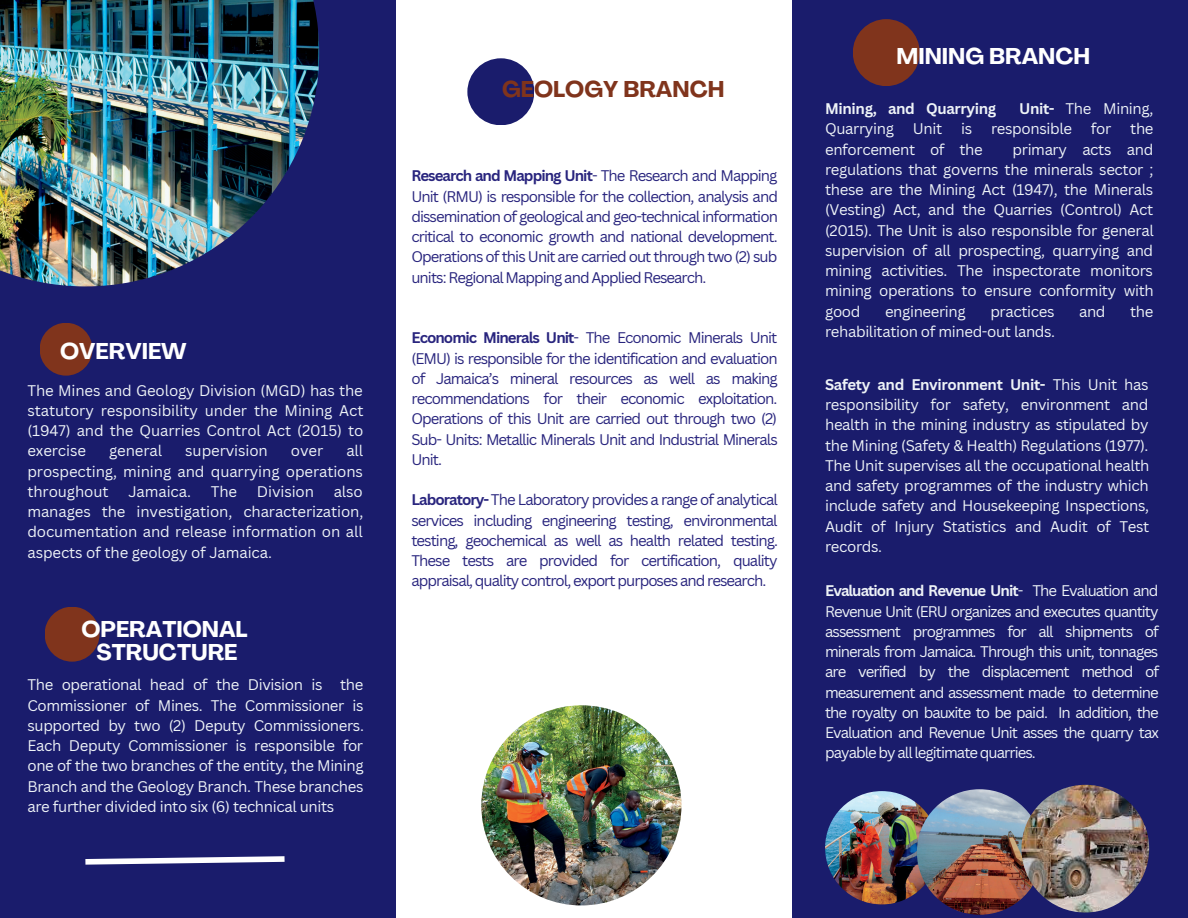
<style>
.page{position:relative;width:1188px;height:918px;background:#1a1c6c}
.page>*{position:absolute;margin:0;border:0;box-sizing:border-box;transform-origin:0 0}
.t1{font:700 22.5px "Agrandir";color:#fff}
.t2{font:700 22.5px "Agrandir";color:#80341c}
.t3{font:15px/20.2px "Canva Sans";letter-spacing:-.025em;color:#eef3f7;text-align:justify}
.t4{font:15px/20.2px "Canva Sans";letter-spacing:-.065em;color:#29257e;text-align:justify}
.t5{font:700 15px "Canva Sans";letter-spacing:-.025em;color:#eef3f7}
.s1{font-weight:700}
</style>
<div class="page">
<img style="left:825px;top:791px;width:113px;height:113px;border-radius:50%">
<div style="left:396px;top:0;width:396px;height:918px;background:#fff"></div>
<img style="left:0;top:0;width:319px;height:286px">
<div style="left:40px;top:323px;width:52px;height:53px;background:#80341c;border-radius:50%"></div>
<div style="left:45px;top:607px;width:55px;height:55px;background:#80341c;border-radius:50%"></div>
<div style="left:467px;top:58px;width:67px;height:67px;background:#1a1c6c;border-radius:50%"></div>
<svg style="left:85px;top:856px;width:200px;height:9px"></svg>
<div style="left:853px;top:19px;width:67px;height:67px;background:#80341c;border-radius:50%"></div>
<img style="left:481px;top:705px;width:200px;height:200px;border-radius:50%">
<img style="left:917px;top:789px;width:125px;height:126px;border-radius:50%">
<img style="left:1021px;top:785px;width:128px;height:128px;border-radius:50%">
<p class="t1" style="left:60px;top:342px;width:128px">OVERVIEW</p>
<p class="t3" style="left:27px;top:380px;width:338px">The Mines and Geology Division (MGD) has the statutory responsibility under the Mining Act (1947) and the Quarries Control Act (2015) to exercise</p>
<p class="t3" style="left:27px;top:440px;width:337px;text-indent:319px">all prospecting, mining and quarrying operations throughout</p>
<p class="t3" style="left:109px;top:440px;width:55px">general</p>
<p class="t3" style="left:185px;top:440px;width:84px">supervision</p>
<p class="t3" style="left:291px;top:440px;width:34px">over</p>
<p class="t3" style="left:27px;top:481px;width:337px;text-indent:306px">also manages the investigation, characterization, documentation and release information on all aspects of the geology of Jamaica.</p>
<p class="t3" style="left:128px;top:481px;width:64px">Jamaica.</p>
<p class="t3" style="left:211px;top:481px;width:28px">The</p>
<p class="t3" style="left:257px;top:481px;width:59px">Division</p>
<p class="t1" style="left:81px;top:620px;width:168px">OPERATIONAL</p>
<p class="t1" style="left:97px;top:643px;width:142px">STRUCTURE</p>
<p class="t3" style="left:27px;top:675px;width:338px">The operational head of the Division is the Commissioner of Mines. The Commissioner is supported by two (2) Deputy Commissioners.<br>Each Deputy Commissioner is responsible for one of the two branches of the entity, the Mining Branch and the Geology Branch. These branches are further divided into six (6) technical units</p>
<p class="t2" style="left:502px;top:81px;width:224px">GEOLOGY BRANCH</p>
<p class="t4" style="left:411px;top:165px;width:368px"><span class="s1">Research and Mapping Unit</span>- The Research and Mapping Unit (RMU) is responsible for the collection, analysis and dissemination of geological and geo-technical information critical to economic growth and national development.<br>Operations of this Unit are carried out through two (2) sub units: Regional Mapping and Applied Research.</p>
<p class="t4" style="left:411px;top:327px;width:368px"><span class="s1">Economic Minerals Unit</span>- The Economic Minerals Unit (EMU) is responsible for the identification and evaluation of Jamaica’s mineral resources as well as making recommendations for their economic exploitation.<br>Operations of this Unit are carried out through two (2)<br>Sub- Units: Metallic Minerals Unit and Industrial Minerals Unit.</p>
<p class="t4" style="left:411px;top:489px;width:368px"><span class="s1">Laboratory-</span> The Laboratory provides a range of analytical services including engineering testing, environmental testing, geochemical as well as health related testing.<br>These tests are provided for certification, quality appraisal, quality control, export purposes and research.</p>
<p class="t1" style="left:897px;top:47px;width:195px">MINING BRANCH</p>
<p class="t5" style="left:825px;top:98px;width:173px">Mining, and Quarrying</p>
<p class="t3" style="left:1019px;top:98px;width:136px"><span class="s1">Unit-</span> The Mining,</p>
<p class="t3" style="left:825px;top:118px;width:70px">Quarrying</p>
<p class="t3" style="left:913px;top:118px;width:31px">Unit</p>
<p class="t3" style="left:961px;top:118px;width:13px">is</p>
<p class="t3" style="left:991px;top:118px;width:82px">responsible</p>
<p class="t3" style="left:1091px;top:118px;width:22px">for</p>
<p class="t3" style="left:1130px;top:118px;width:25px">the</p>
<p class="t3" style="left:825px;top:139px;width:159px">enforcement of the</p>
<p class="t3" style="left:825px;top:139px;width:330px;text-indent:187px">primary acts and regulations that governs the minerals sector ; these are the Mining Act (1947), the Minerals (Vesting) Act, and the Quarries (Control) Act (2015). The Unit is also responsible for general supervision of all prospecting, quarrying and mining activities. The inspectorate monitors mining operations to ensure conformity with good</p>
<p class="t3" style="left:885px;top:301px;width:82px">engineering</p>
<p class="t3" style="left:990px;top:301px;width:66px">practices</p>
<p class="t3" style="left:1079px;top:301px;width:28px">and</p>
<p class="t3" style="left:1130px;top:301px;width:25px">the</p>
<p class="t3" style="left:825px;top:321px;width:232px">rehabilitation of mined-out lands.</p>
<p class="t3" style="left:825px;top:374px;width:326px"><span class="s1">Safety and Environment Unit-</span> This Unit has responsibility for safety, environment and health in the mining industry as stipulated by the Mining (Safety &amp; Health) Regulations (1977).<br>The Unit supervises all the occupational health and safety programmes of the industry which include safety and Housekeeping Inspections, Audit of Injury Statistics and Audit of Test records.</p>
<p class="t3" style="left:825px;top:580px;width:336px"><span class="s1">Evaluation and Revenue Unit</span>- The Evaluation and Revenue Unit (ERU organizes and executes quantity assessment programmes for all shipments of minerals from Jamaica. Through this unit, tonnages are verified by the displacement method of measurement and assessment made to determine the royalty on bauxite to be paid. In addition, the Evaluation and Revenue Unit asses the quarry tax payable by all legitimate quarries.</p>
</div>
